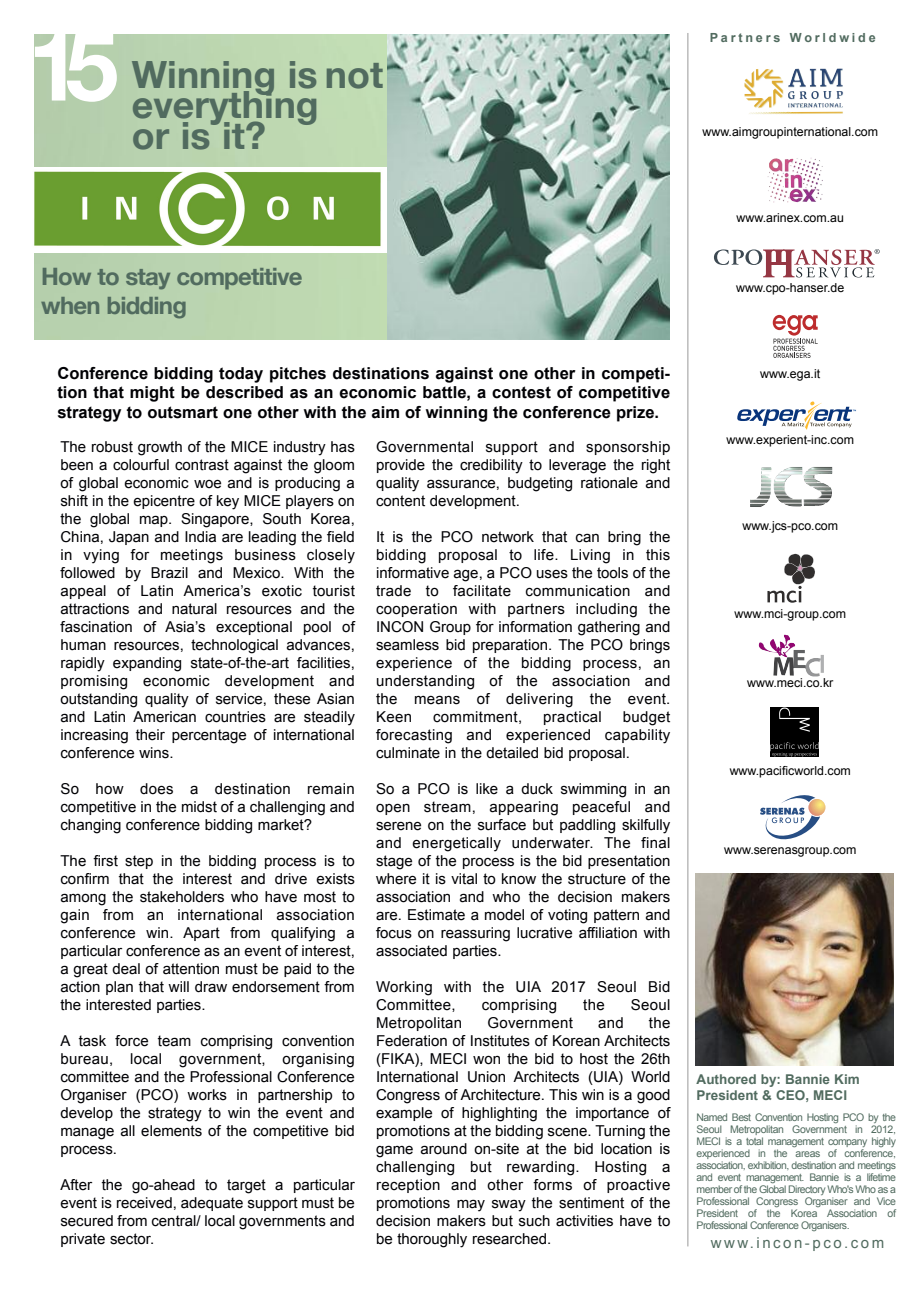
<style>
.page{position:relative;width:919px;height:1289px;background:#fff}
.page>*{position:absolute;margin:0;border:0;box-sizing:border-box;transform-origin:0 0}
.t1{font:700 96px "Helvetica Neue";color:#fff}
.t2{font:700 37.5px/30px "Helvetica Neue";color:#516b5f}
.t3{font:700 24px/28.5px "Helvetica Neue";letter-spacing:-.035em;color:#516b5f}
.t4{font:700 16.5px/19.8px "Arial";color:#000104;text-align:justify}
.t5{font:15px/18px "Arial";color:#000104;text-align:justify}
.t6{font:15px/18px "Arial";letter-spacing:.02em;color:#000104}
.t7{font:15px "Arial";letter-spacing:.165em;color:#516b5f}
.t8{font:700 13.5px/16.2px "Arial";color:#516b5f}
.t9{font:700 12.6px "Arial";letter-spacing:.22em;color:#516b5f}
.t10{font:12.45px "Arial";color:#000}
.t11{font:10.5px/12px "Arial";letter-spacing:-.055em;color:#516b5f;text-align:justify}
</style>
<div class="page">
<hr style="left:687px;top:33px;width:1px;height:1213px;background:#999">
<img style="left:34px;top:169px;width:349px;height:79px">
<img style="left:387px;top:34px;width:282px;height:305px">
<img style="left:695px;top:873px;width:198px;height:192px">
<img style="left:758px;top:634px;width:65px;height:42px">
<img style="left:744px;top:68px;width:99px;height:46px">
<img style="left:768px;top:158px;width:54px;height:30px">
<svg style="left:713px;top:249px;width:166px;height:28px"></svg>
<svg style="left:772px;top:315px;width:45px;height:43px"></svg>
<img style="left:761px;top:467px;width:71px;height:20px">
<svg style="left:767px;top:553px;width:48px;height:49px"></svg>
<img style="left:770px;top:707px;width:48px;height:49px">
<svg style="left:760px;top:795px;width:65px;height:44px"></svg>
<svg style="left:737px;top:401px;width:119px;height:29px"></svg>
<h1 class="t1" style="left:28px;top:7px;width:92px">15</h1>
<p class="t9" style="left:709px;top:30px;width:167px">Partners Worldwide</p>
<h2 class="t2" style="left:132px;top:59px;width:253px">Winning is not everything<br>or is it?</h2>
<p class="t10" style="left:702px;top:125px;width:177px">www.aimgroupinternational.com</p>
<h3 class="t3" style="left:41px;top:262px;width:263px">How to stay competitive when bidding</h3>
<p class="t4" style="left:57px;top:363px;width:614px">Conference bidding today pitches destinations against one other in competi&shy;tion that might be described as an economic battle, a contest of competitive strategy to outsmart one other with the aim of winning the conference prize.</p>
<p class="t5" style="left:60px;top:438px;width:296px">The robust growth of the MICE industry has been a colourful contrast against the gloom of global economic woe and is producing a shift in the epicentre of key MICE players on the global map. Singapore, South Korea, China, Japan and India are leading the field in vying for meetings business closely followed by Brazil and Mexico. With the appeal of Latin America’s exotic tourist attractions and natural resources and the fascination of Asia’s exceptional pool of human resources, technological advances, rapidly expanding state-of-the-art facilities, promising economic development and outstanding quality of service, these Asian and Latin American countries are steadily increasing their percentage of international conference wins.</p>
<p class="t5" style="left:60px;top:780px;width:296px">So how does a destination remain competitive in the midst of a challenging and changing conference bidding market?</p>
<p class="t5" style="left:60px;top:852px;width:296px">The first step in the bidding process is to confirm that the interest and drive exists among the stakeholders who have most to gain from an international association conference win. Apart from qualifying a particular conference as an event of interest, a great deal of attention must be paid to the action plan that will draw endorsement from the interested parties.</p>
<p class="t5" style="left:60px;top:1032px;width:296px">A task force team comprising convention bureau, local government, organising committee and the Professional Conference Organiser (PCO) works in partnership to develop the strategy to win the event and manage all elements of the competitive bid process.</p>
<p class="t5" style="left:60px;top:1176px;width:296px">After the go-ahead to target a particular event is received, adequate support must be secured from central/ local governments and private sector.</p>
<p class="t5" style="left:376px;top:438px;width:296px">Governmental support and sponsorship provide the credibility to leverage the right quality assurance, budgeting rationale and content development.</p>
<p class="t5" style="left:376px;top:528px;width:296px">It is the PCO network that can bring the bidding proposal to life. Living in this informative age, a PCO uses the tools of the trade to facilitate communication and cooperation with partners including the INCON Group for information gathering and seamless bid preparation. The PCO brings experience of the bidding process, an understanding of the association and the means of delivering the event.<br>Keen</p>
<p class="t5" style="left:376px;top:708px;width:296px;text-indent:247px">budget forecasting and experienced capability culminate in the detailed bid proposal.</p>
<p class="t5" style="left:376px;top:780px;width:296px">So a PCO is like a duck swimming in an open stream, appearing peaceful and serene on the surface but paddling skilfully and energetically underwater. The final stage of the process is the bid presentation where it is vital to know the structure of the association and who the decision makers are. Estimate a model of voting pattern and focus on reassuring lucrative affiliation with associated parties.</p>
<p class="t6" style="left:376px;top:978px;width:296px">Working with the UIA 2017 Seoul Bid<br>Committee,</p>
<p class="t6" style="left:433px;top:708px;width:91px">commitment,</p>
<p class="t6" style="left:543px;top:708px;width:60px">practical</p>
<p class="t6" style="left:481px;top:996px;width:77px">comprising</p>
<p class="t5" style="left:583px;top:996px;width:23px">the</p>
<p class="t5" style="left:630px;top:996px;width:41px">Seoul</p>
<p class="t6" style="left:376px;top:1014px;width:88px">Metropolitan</p>
<p class="t6" style="left:487px;top:1014px;width:87px">Government</p>
<p class="t5" style="left:598px;top:1014px;width:27px">and</p>
<p class="t5" style="left:376px;top:1014px;width:296px;text-indent:273px">the Federation of Institutes of Korean Architects (FIKA), MECI won the bid to host the 26th International Union Architects (UIA) World Congress of Architecture. This win is a good example of highlighting the importance of promotions at the bidding scene. Turning the game around on-site at the bid location is challenging but rewarding. Hosting a reception and other forms of proactive promotions may sway the sentiment of the decision makers but such activities have to be thoroughly researched.</p>
<p class="t10" style="left:736px;top:211px;width:109px">www.arinex.com.au</p>
<p class="t10" style="left:736px;top:280px;width:110px">www.cpo-hanser.de</p>
<p class="t10" style="left:760px;top:367px;width:61px">www.ega.it</p>
<p class="t10" style="left:726px;top:432px;width:129px">www.experient-inc.com</p>
<p class="t10" style="left:742px;top:519px;width:97px">www.jcs-pco.com</p>
<p class="t10" style="left:734px;top:606px;width:113px">www.mci-group.com</p>
<p class="t10" style="left:747px;top:676px;width:88px">www.meci.co.kr</p>
<p class="t10" style="left:729px;top:763px;width:123px">www.pacificworld.com</p>
<p class="t10" style="left:724px;top:842px;width:134px">www.serenasgroup.com</p>
<p class="t8" style="left:696px;top:1071px;width:165px">Authored by: Bannie Kim<br>President &amp; CEO, MECI</p>
<p class="t11" style="left:696px;top:1111px;width:201px">Named Best Convention Hosting PCO by the Seoul Metropolitan Government in 2012, MECI is a total management company highly experienced in the areas of conference, association, exhibition, destination and meetings and event management. Bannie is a lifetime member of the Global Directory Who's Who as a Professional Congress Organiser and Vice President of the Korea Association of Professional Conference Organisers.</p>
<p class="t7" style="left:710px;top:1234px;width:175px">www.incon-pco.com</p>
</div>
